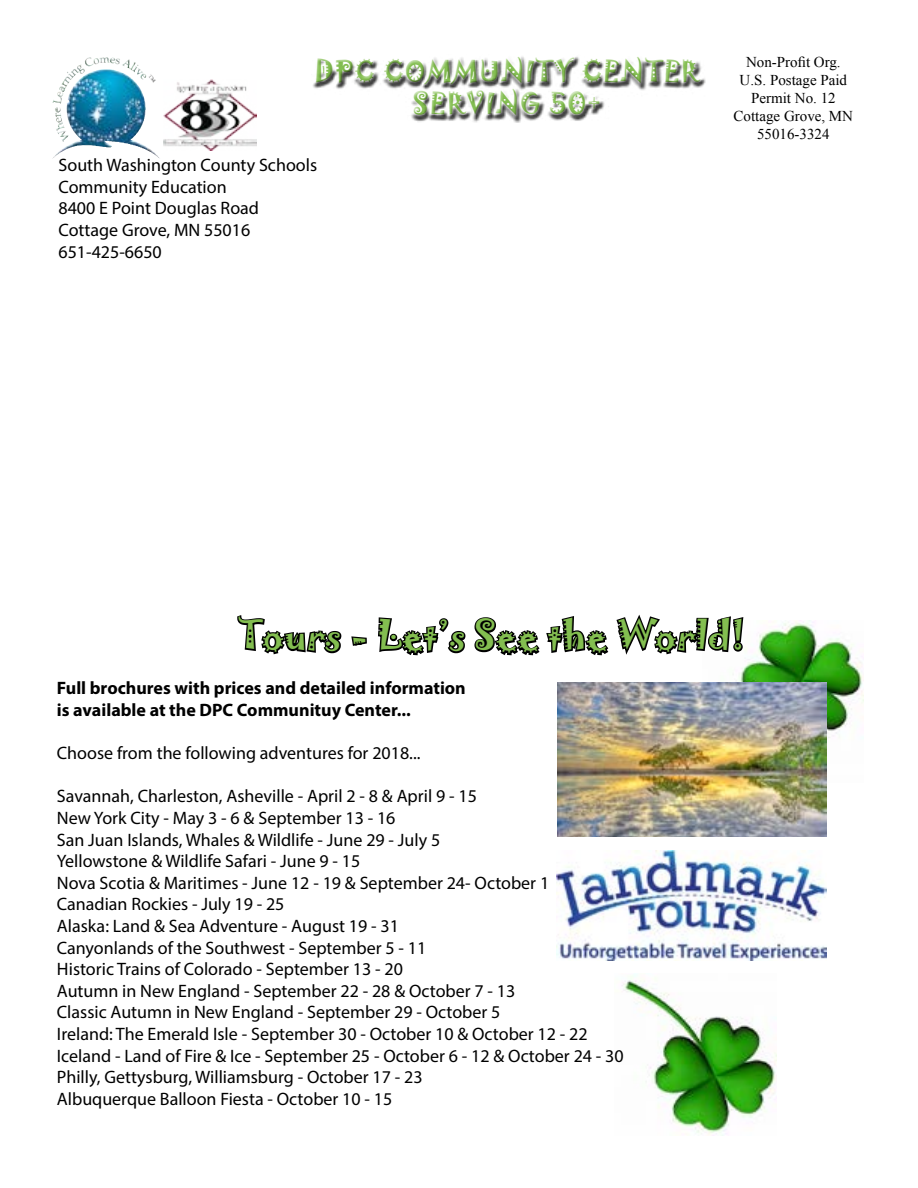
<style>
.page{position:relative;width:918px;height:1188px;background:#fff}
.page>*{position:absolute;margin:0;border:0;box-sizing:border-box;transform-origin:0 0}
.t1{font:36px "Jokerman";color:#83be50}
.t2{font:27px/32.4px "Jokerman";letter-spacing:.04em;color:#83be50;text-align:center}
.t3{font:18px/21.6px "Myriad Pro";color:#000}
.t4{font:700 18px/21.6px "Myriad Pro";color:#000}
.t5{font:15px/18px "Times New Roman";color:#000;text-align:center}
</style>
<div class="page">
<img style="left:621px;top:974px;width:156px;height:161px">
<img style="left:702px;top:620px;width:162px;height:162px">
<div style="left:311px;top:54px;width:396px;height:69px;background:#000;opacity:.75"></div>
<img style="left:164px;top:80px;width:93px;height:71px">
<img style="left:85px;top:57px;width:30px;height:9px">
<svg style="left:237px;top:615px;width:105px;height:40px"></svg>
<svg style="left:351px;top:636px;width:16px;height:10px"></svg>
<svg style="left:378px;top:614px;width:367px;height:45px"></svg>
<img style="left:557px;top:683px;width:269px;height:154px">
<img style="left:557px;top:850px;width:270px;height:110px">
<h2 class="t2" style="left:314px;top:55px;width:386px">DPC COMMUNITY CENTER<br>SERVING 50+</h2>
<p class="t3" style="left:58px;top:154px;width:260px">South Washington County Schools<br>Community Education<br>8400 E Point Douglas Road<br>Cottage Grove, MN 55016<br>651-425-6650</p>
<p class="t5" style="left:734px;top:53px;width:121px">Non-Profit Org.<br>U.S. Postage Paid<br>Permit No. 12<br>Cottage Grove, MN<br>55016-3324</p>
<h1 class="t1" style="left:239px;top:610px;width:508px">Tours - Let’s See the World!</h1>
<p class="t4" style="left:57px;top:677px;width:410px">Full brochures with prices and detailed information is available at the DPC Communituy Center...</p>
<p class="t3" style="left:57px;top:742px;width:365px">Choose from the following adventures for 2018...</p>
<p class="t3" style="left:57px;top:785px;width:568px">Savannah, Charleston, Asheville - April 2 - 8 &amp; April 9 - 15<br>New York City - May 3 - 6 &amp; September 13 - 16<br>San Juan Islands, Whales &amp; Wildlife - June 29 - July 5<br>Yellowstone &amp; Wildlife Safari - June 9 - 15<br>Nova Scotia &amp; Maritimes - June 12 - 19 &amp; September 24- October 1<br>Canadian Rockies - July 19 - 25<br>Alaska: Land &amp; Sea Adventure - August 19 - 31<br>Canyonlands of the Southwest - September 5 - 11<br>Historic Trains of Colorado - September 13 - 20<br>Autumn in New England - September 22 - 28 &amp; October 7 - 13<br>Classic Autumn in New England - September 29 - October 5<br>Ireland: The Emerald Isle - September 30 - October 10 &amp; October 12 - 22<br>Iceland - Land of Fire &amp; Ice - September 25 - October 6 - 12 &amp; October 24 - 30<br>Philly, Gettysburg, Williamsburg - October 17 - 23<br>Albuquerque Balloon Fiesta - October 10 - 15</p>
</div>
